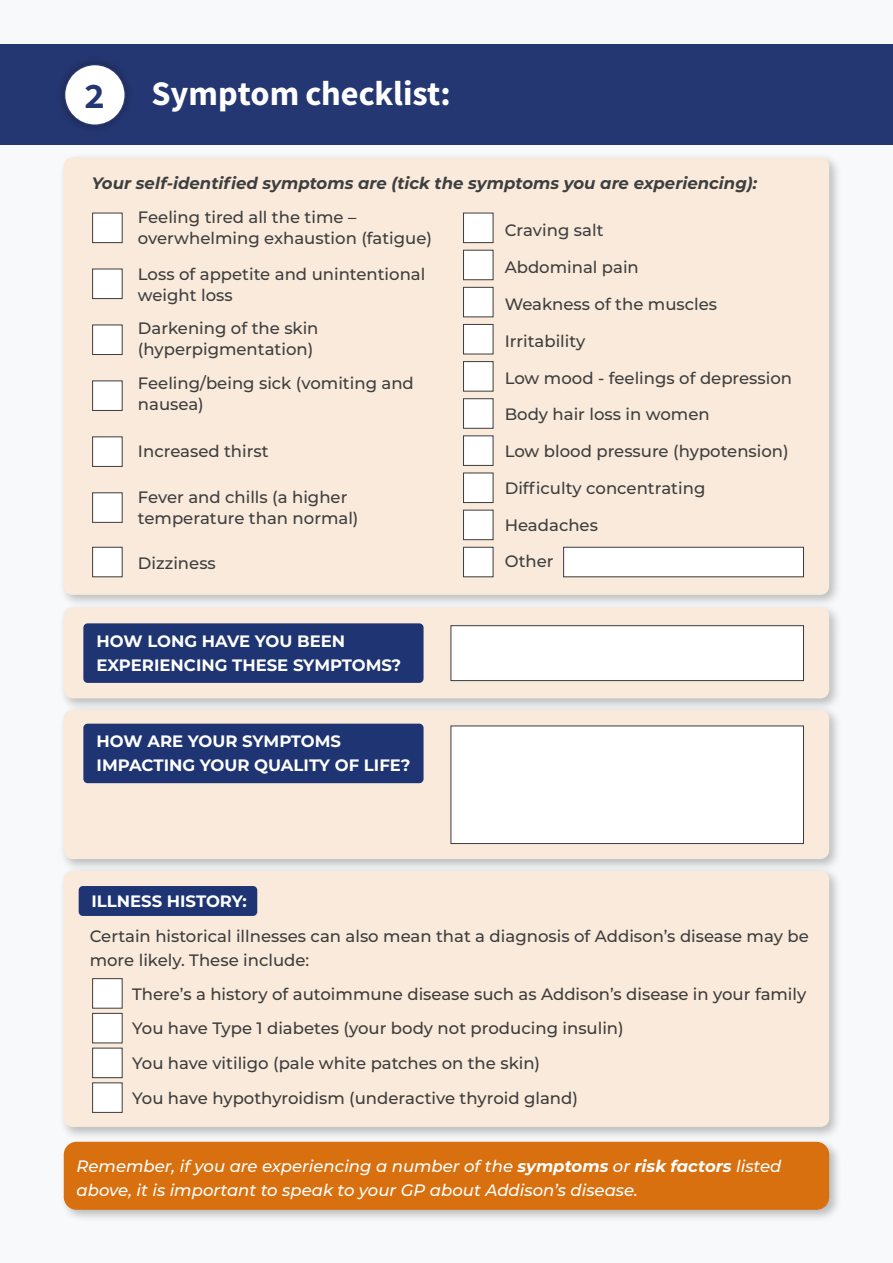
<style>
.page{position:relative;width:893px;height:1263px;background:#f7f9fa}
.page>*{position:absolute;margin:0;border:0;box-sizing:border-box;transform-origin:0 0}
.t1{font:36px "Source Code Variable";color:#253772}
.t2{font:34.5px "Source Sans Variable";color:#fff}
.t3{font:500 16.5px/21px "Montserrat";color:#3e3e3e}
.t4{font:500 16.5px/34.8px "Montserrat";color:#3e3c3b}
.t5{font:italic 500 16.5px/24px "Montserrat";color:#fff}
.t6{font:700 16.5px/24px "Montserrat";color:#fff}
.t7{font:italic 700 16.5px "Montserrat";color:#3e3e3e}
.s1{font-weight:700}
</style>
<div class="page">
<div style="left:0;top:44px;width:893px;height:101px;background:#253772"></div>
<div style="left:59px;top:705px;width:784px;height:167px;background:#000;opacity:.25"></div>
<div style="left:64px;top:710px;width:765px;height:149px;background:#f9eadb;border-radius:9px"></div>
<div style="left:59px;top:602px;width:784px;height:110px;background:#000;opacity:.25"></div>
<div style="left:64px;top:607px;width:765px;height:91px;background:#f9eadb;border-radius:9px"></div>
<div style="left:59px;top:152px;width:784px;height:456px;background:#000;opacity:.25"></div>
<div style="left:64px;top:157px;width:765px;height:438px;background:#f9eadb;border-radius:9px"></div>
<div style="left:463px;top:213px;width:30px;height:30px;background:#fff;border:1px solid #3e3c3b"></div>
<div style="left:92px;top:213px;width:30px;height:30px;background:#fff;border:1px solid #3e3c3b"></div>
<div style="left:463px;top:324px;width:30px;height:30px;background:#fff;border:1px solid #3e3c3b"></div>
<div style="left:92px;top:325px;width:30px;height:30px;background:#fff;border:1px solid #3e3c3b"></div>
<div style="left:463px;top:436px;width:30px;height:30px;background:#fff;border:1px solid #3e3c3b"></div>
<div style="left:92px;top:381px;width:30px;height:30px;background:#fff;border:1px solid #3e3c3b"></div>
<div style="left:463px;top:250px;width:30px;height:30px;background:#fff;border:1px solid #3e3c3b"></div>
<div style="left:463px;top:361px;width:30px;height:30px;background:#fff;border:1px solid #3e3c3b"></div>
<div style="left:463px;top:473px;width:30px;height:30px;background:#fff;border:1px solid #3e3c3b"></div>
<div style="left:92px;top:437px;width:30px;height:30px;background:#fff;border:1px solid #3e3c3b"></div>
<div style="left:463px;top:287px;width:30px;height:30px;background:#fff;border:1px solid #3e3c3b"></div>
<div style="left:92px;top:269px;width:30px;height:30px;background:#fff;border:1px solid #3e3c3b"></div>
<div style="left:463px;top:398px;width:30px;height:30px;background:#fff;border:1px solid #3e3c3b"></div>
<div style="left:463px;top:510px;width:30px;height:30px;background:#fff;border:1px solid #3e3c3b"></div>
<div style="left:92px;top:493px;width:30px;height:29px;background:#fff"></div>
<div style="left:463px;top:547px;width:30px;height:30px;background:#fff;border:1px solid #3e3c3b"></div>
<div style="left:92px;top:547px;width:30px;height:30px;background:#fff;border:1px solid #3e3c3b"></div>
<div style="left:83px;top:623px;width:341px;height:60px;background:#1f3573;border-radius:4px"></div>
<div style="left:451px;top:625px;width:353px;height:56px;background:#fff;border:1px solid #3e3c3b"></div>
<div style="left:563px;top:547px;width:241px;height:30px;background:#fff;border:1px solid #3e3c3b"></div>
<div style="left:59px;top:866px;width:784px;height:274px;background:#000;opacity:.25"></div>
<div style="left:64px;top:871px;width:765px;height:256px;background:#f9eadb;border-radius:9px"></div>
<div style="left:79px;top:886px;width:178px;height:30px;background:#1f3573;border-radius:4px"></div>
<div style="left:83px;top:724px;width:341px;height:59px;background:#1f3573;border-radius:4px"></div>
<div style="left:451px;top:726px;width:353px;height:118px;background:#fff;border:1px solid #3e3c3b"></div>
<div style="left:59px;top:1137px;width:783px;height:86px;background:#000;opacity:.25"></div>
<div style="left:64px;top:1142px;width:765px;height:68px;background:#d9700f;border-radius:13px"></div>
<div style="left:56px;top:56px;width:79px;height:79px;background:#000;opacity:.33"></div>
<div style="left:65px;top:65px;width:60px;height:60px;background:#fff;border-radius:50%"></div>
<div style="left:64px;top:64px;width:62px;height:62px;border:2px solid #253772;border-radius:50%"></div>
<div style="left:92px;top:978px;width:30px;height:30px;background:#fff;border:1px solid #3e3c3b"></div>
<div style="left:92px;top:1048px;width:30px;height:30px;background:#fff;border:1px solid #3e3c3b"></div>
<div style="left:92px;top:1013px;width:30px;height:30px;background:#fff;border:1px solid #3e3c3b"></div>
<div style="left:92px;top:1083px;width:30px;height:29px;background:#fff"></div>
<h1 class="t1" style="left:84px;top:70px;width:23px">2</h1>
<h2 class="t2" style="left:151px;top:73px;width:301px">Symptom checklist:</h2>
<p class="t7" style="left:92px;top:171px;width:667px">Your self-identified symptoms are (tick the symptoms you are experiencing):</p>
<p class="t3" style="left:138px;top:206px;width:296px">Feeling tired all the time – overwhelming exhaustion (fatigue)</p>
<p class="t3" style="left:138px;top:262px;width:289px">Loss of appetite and unintentional weight loss</p>
<p class="t3" style="left:138px;top:317px;width:182px">Darkening of the skin (hyperpigmentation)</p>
<p class="t3" style="left:138px;top:372px;width:277px">Feeling/being sick (vomiting and nausea)</p>
<p class="t3" style="left:138px;top:439px;width:132px">Increased thirst</p>
<p class="t3" style="left:138px;top:486px;width:222px">Fever and chills (a higher temperature than normal)</p>
<p class="t3" style="left:138px;top:552px;width:79px">Dizziness</p>
<p class="t3" style="left:505px;top:219px;width:100px">Craving salt</p>
<p class="t3" style="left:505px;top:256px;width:136px">Abdominal pain</p>
<p class="t3" style="left:505px;top:293px;width:214px">Weakness of the muscles</p>
<p class="t3" style="left:505px;top:330px;width:82px">Irritability</p>
<p class="t3" style="left:505px;top:366px;width:289px">Low mood - feelings of depression</p>
<p class="t3" style="left:505px;top:403px;width:207px">Body hair loss in women</p>
<p class="t3" style="left:505px;top:440px;width:286px">Low blood pressure (hypotension)</p>
<p class="t3" style="left:505px;top:477px;width:202px">Difficulty concentrating</p>
<p class="t3" style="left:505px;top:514px;width:95px">Headaches</p>
<p class="t3" style="left:505px;top:550px;width:50px">Other</p>
<p class="t6" style="left:97px;top:628px;width:306px">HOW LONG HAVE YOU BEEN<br>EXPERIENCING THESE SYMPTOMS?</p>
<p class="t6" style="left:97px;top:728px;width:315px">HOW ARE YOUR SYMPTOMS<br>IMPACTING YOUR QUALITY OF LIFE?</p>
<p class="t6" style="left:91px;top:888px;width:157px">ILLNESS HISTORY:</p>
<p class="t3" style="left:90px;top:923px;width:721px;line-height:24px">Certain historical illnesses can also mean that a diagnosis of Addison’s disease may be more likely. These include:</p>
<p class="t4" style="left:132px;top:976px;width:676px">There’s a history of autoimmune disease such as Addison’s disease in your family You have Type 1 diabetes (your body not producing insulin)<br>You have vitiligo (pale white patches on the skin)<br>You have hypothyroidism (underactive thyroid gland)</p>
<p class="t5" style="left:77px;top:1153px;width:706px">Remember, if you are experiencing a number of the <span class="s1">symptoms</span> or <span class="s1">risk factors</span> listed above, it is important to speak to your GP about Addison’s disease.</p>
</div>
